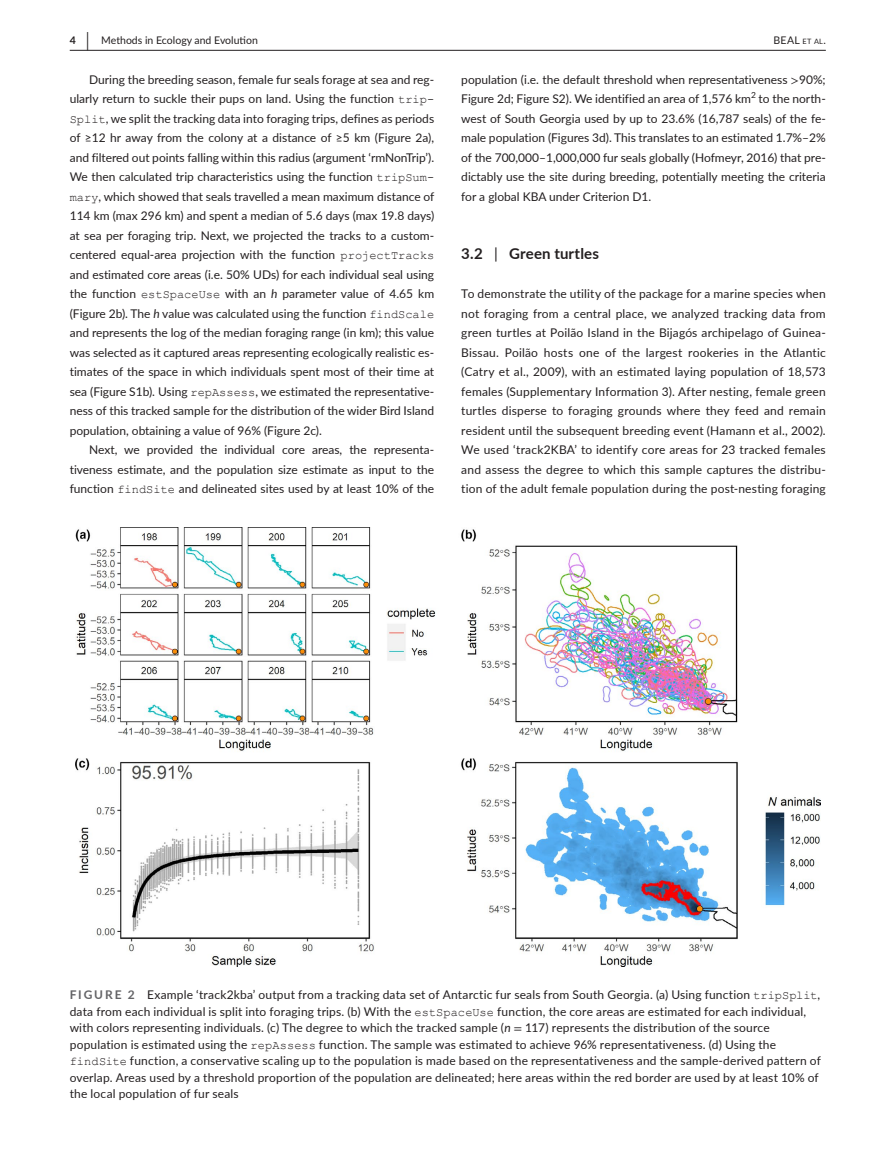
<style>
.page{position:relative;width:893px;height:1174px;background:#fff}
.page>*{position:absolute;margin:0;border:0;box-sizing:border-box;transform-origin:0 0}
.t1{font:700 15px "Lato";letter-spacing:.01em;color:#231f20}
.t2{font:12px/19.5px "Lato";letter-spacing:.015em;color:#231f20;text-align:justify}
.t3{font:10.5px "Lato";color:#231f20}
.t4{font:10.5px "Lato";color:#231f20}
.t5{font:700 10.5px "Lato";color:#231f20}
.t6{font:8.4px "Lato";color:#231f20}
.s1{font-size:19.5px}
.s2{font-size:7.35px}
.s3{font-family:"Courier New"}
.s4{font-style:italic}
.s5{font-family:"STIX"}
.s6{font-weight:400}
.s7{font-weight:700;color:#636366}
</style>
<div class="page">
<hr style="left:70px;top:50px;width:756px;height:1px;background:#231f20">
<img style="left:75px;top:527px;width:745px;height:440px">
<p class="t5" style="left:70px;top:33px;width:21px">4 <span class="s1">|</span></p>
<p class="t3" style="left:101px;top:33px;width:158px">Methods in Ecology and Evolu on</p>
<p class="t4" style="left:773px;top:33px;width:54px">BEAL <span class="s2">et al</span>.</p>
<p class="t2" style="left:70px;top:69px;width:366px;text-indent:20px">During the breeding season, female fur seals forage at sea and reg&shy;ularly return to suckle their pups on land. Using the function <span class="s3">trip-Split</span>, we split the tracking data into foraging trips, defines as periods of ≥12 hr away from the colony at a distance of ≥5 km (Figure 2a), and filtered out points falling within this radius (argument ‘rmNonTrip’).<br>We then calculated trip characteristics using the function <span class="s3">tripSum&shy;mary</span>, which showed that seals travelled a mean maximum distance of 114 km (max 296 km) and spent a median of 5.6 days (max 19.8 days) at sea per foraging trip. Next, we projected the tracks to a custom&shy;centered equal-area projection with the function <span class="s3">projectTracks </span>and estimated core areas (i.e. 50% UDs) for each individual seal using the function <span class="s3">estSpaceUse</span> with an <span class="s4">h</span> parameter value of 4.65 km (Figure 2b). The <span class="s4">h</span> value was calculated using the function <span class="s3">findScale </span>and represents the log of the median foraging range (in km); this value was selected as it captured areas representing ecologically realistic es&shy;timates of the space in which individuals spent most of their time at sea (Figure S1b). Using <span class="s3">repAssess</span>, we estimated the representative&shy;ness of this tracked sample for the distribution of the wider Bird Island population, obtaining a value of 96% (Figure 2c).</p>
<p class="t2" style="left:70px;top:440px;width:366px;text-indent:20px">Next, we provided the individual core areas, the representa&shy;tiveness estimate, and the population size estimate as input to the function <span class="s3">findSite</span> and delineated sites used by at least 10% of the</p>
<p class="t2" style="left:461px;top:69px;width:366px">population (i.e. the default threshold when representativeness <span class="s5">&gt;</span>90%;<br>Figure 2d; Figure S2). We identified an area of 1,576 km</p>
<p class="t6" style="left:751px;top:89px;width:6px">2</p>
<p class="t2" style="left:461px;top:89px;width:366px;text-indent:297px">to the north&shy;west of South Georgia used by up to 23.6% (16,787 seals) of the fe&shy;male population (Figures 3d). This translates to an estimated 1.7%–2% of the 700,000–1,000,000 fur seals globally (Hofmeyr, 2016) that pre&shy;dictably use the site during breeding, potentially meeting the criteria for a global KBA under Criterion D1.</p>
<p class="t1" style="left:461px;top:243px;width:139px">3.2 <span class="s6">|</span> Green turtles</p>
<p class="t2" style="left:461px;top:284px;width:366px">To demonstrate the utility of the package for a marine species when not foraging from a central place, we analyzed tracking data from green turtles at Poilão Island in the Bijagós archipelago of Guinea-Bissau. Poilão hosts one of the largest rookeries in the Atlantic (Catry et al., 2009), with an estimated laying population of 18,573 females (Supplementary Information 3). After nesting, female green turtles disperse to foraging grounds where they feed and remain resident until the subsequent breeding event (Hamann et al., 2002).<br>We used ‘track2KBA’ to identify core areas for 23 tracked females and assess the degree to which this sample captures the distribu&shy;tion of the adult female population during the post-nesting foraging</p>
<p class="t2" style="left:70px;top:986px;width:753px;line-height:16.5px;text-align:left"><span class="s7">FIGURE 2</span> Example ‘track2kba’ output from a tracking data set of Antarctic fur seals from South Georgia. (a) Using function <span class="s3">tripSplit</span>, data from each individual is split into foraging trips. (b) With the <span class="s3">estSpaceUse</span> function, the core areas are estimated for each individual, with colors representing individuals. (c) The degree to which the tracked sample (<span class="s4">n</span> <span class="s5">=</span> 117) represents the distribution of the source population is estimated using the <span class="s3">repAssess</span> function. The sample was estimated to achieve 96% representativeness. (d) Using the <span class="s3">findSite</span> function, a conservative scaling up to the population is made based on the representativeness and the sample-derived pattern of overlap. Areas used by a threshold proportion of the population are delineated; here areas within the red border are used by at least 10% of the local population of fur seals</p>
</div>
